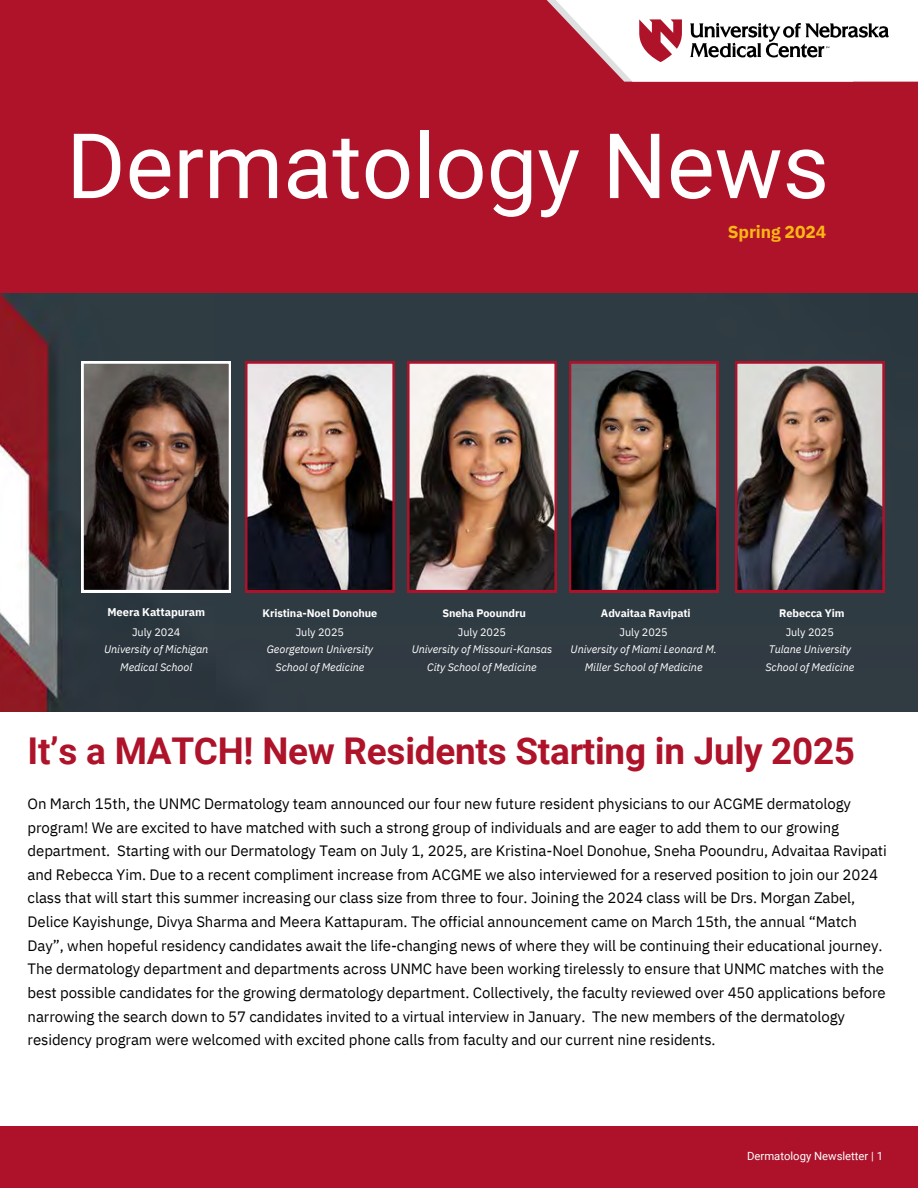
<style>
.page{position:relative;width:918px;height:1188px;background:#fff}
.page>*{position:absolute;margin:0;border:0;box-sizing:border-box;transform-origin:0 0}
.t1{font:90.45px "Roboto";color:#fff}
.t2{font:700 36.9px "Roboto";letter-spacing:-.005em;color:#ae132a}
.t3{font:700 17.4px "IBM Plex Sans";letter-spacing:-.005em;color:#fdb714}
.t4{font:15px/23.5px "IBM Plex Sans";letter-spacing:-.005em;color:#000}
.t5{font:11.25px "Roboto";color:#fff}
.t6{font:700 11.25px "IBM Plex Sans";letter-spacing:-.005em;color:#fff}
.t7{font:italic 10.95px/17.2px "IBM Plex Sans";letter-spacing:-.005em;color:#fff;text-align:center}
.t8{font:700 10.95px "IBM Plex Sans";letter-spacing:-.005em;color:#fff}
.t9{font:10.95px "IBM Plex Sans";letter-spacing:-.005em;color:#fff}
</style>
<div class="page">
<img style="left:0;top:293px;width:918px;height:419px">
<div style="left:0;top:0;width:918px;height:293px;background:#ae132a"></div>
<svg style="left:547px;top:0;width:371px;height:82px;background:#e1c9cd"></svg>
<div style="left:0;top:1127px;width:918px;height:61px;background:#ad122a"></div>
<svg style="left:82px;top:361px;width:149px;height:231px;background:#584740"></svg>
<img style="left:245px;top:361px;width:150px;height:231px">
<img style="left:407px;top:361px;width:150px;height:231px">
<img style="left:569px;top:361px;width:149px;height:231px">
<img style="left:735px;top:361px;width:150px;height:231px">
<h1 class="t1" style="left:66px;top:114px;width:764px">Dermatology News</h1>
<p class="t3" style="left:728px;top:220px;width:100px">Spring 2024</p>
<p class="t6" style="left:107px;top:605px;width:99px">Meera Kattapuram</p>
<p class="t9" style="left:132px;top:625px;width:50px">July 2024</p>
<h5 class="t7" style="left:104px;top:641px;width:106px">University of Michigan</h5>
<p class="t7" style="left:120px;top:658px;width:74px">Medical School</p>
<p class="t8" style="left:263px;top:605px;width:116px">Kristina-Noel Donohue</p>
<p class="t9" style="left:296px;top:625px;width:50px">July 2025</p>
<h5 class="t7" style="left:267px;top:641px;width:108px">Georgetown University</h5>
<p class="t7" style="left:275px;top:658px;width:90px">School of Medicine</p>
<p class="t8" style="left:442px;top:605px;width:85px">Sneha Pooundru</p>
<h5 class="t9" style="left:458px;top:625px;width:50px">July 2025</h5>
<p class="t7" style="left:412px;top:641px;width:142px">University of Missouri-Kansas<br>City School of Medicine</p>
<p class="t8" style="left:601px;top:605px;width:91px">Advaitaa Ravipati</p>
<h5 class="t9" style="left:620px;top:625px;width:50px">July 2025</h5>
<p class="t7" style="left:571px;top:641px;width:148px">University of Miami Leonard M.<br>Miller School of Medicine</p>
<p class="t8" style="left:779px;top:605px;width:67px">Rebecca Yim</p>
<p class="t9" style="left:786px;top:625px;width:50px">July 2025</p>
<h2 class="t7" style="left:769px;top:641px;width:84px">Tulane University</h2>
<h4 class="t7" style="left:765px;top:658px;width:90px">School of Medicine</h4>
<h5 class="t2" style="left:28px;top:730px;width:829px">It’s a MATCH! New Residents Starting in July 2025</h5>
<p class="t4" style="left:28px;top:792px;width:861px">On March 15th, the UNMC Dermatology team announced our four new future resident physicians to our ACGME dermatology program! We are excited to have matched with such a strong group of individuals and are eager to add them to our growing department. Starting with our Dermatology Team on July 1, 2025, are Kristina-Noel Donohue, Sneha Pooundru, Advaitaa Ravipati and Rebecca Yim. Due to a recent compliment increase from ACGME we also interviewed for a reserved position to join our 2024 class that will start this summer increasing our class size from three to four. Joining the 2024 class will be Drs. Morgan Zabel, Delice Kayishunge, Divya Sharma and Meera Kattapuram. The official announcement came on March 15th, the annual “Match Day”, when hopeful residency candidates await the life-changing news of where they will be continuing their educational journey.<br>The dermatology department and departments across UNMC have been working tirelessly to ensure that UNMC matches with the best possible candidates for the growing dermatology department. Collectively, the faculty reviewed over 450 applications before narrowing the search down to 57 candidates invited to a virtual interview in January. The new members of the dermatology residency program were welcomed with excited phone calls from faculty and our current nine residents.</p>
<h3 class="t5" style="left:747px;top:1150px;width:137px">Dermatology Newsletter | 1</h3>
</div>
